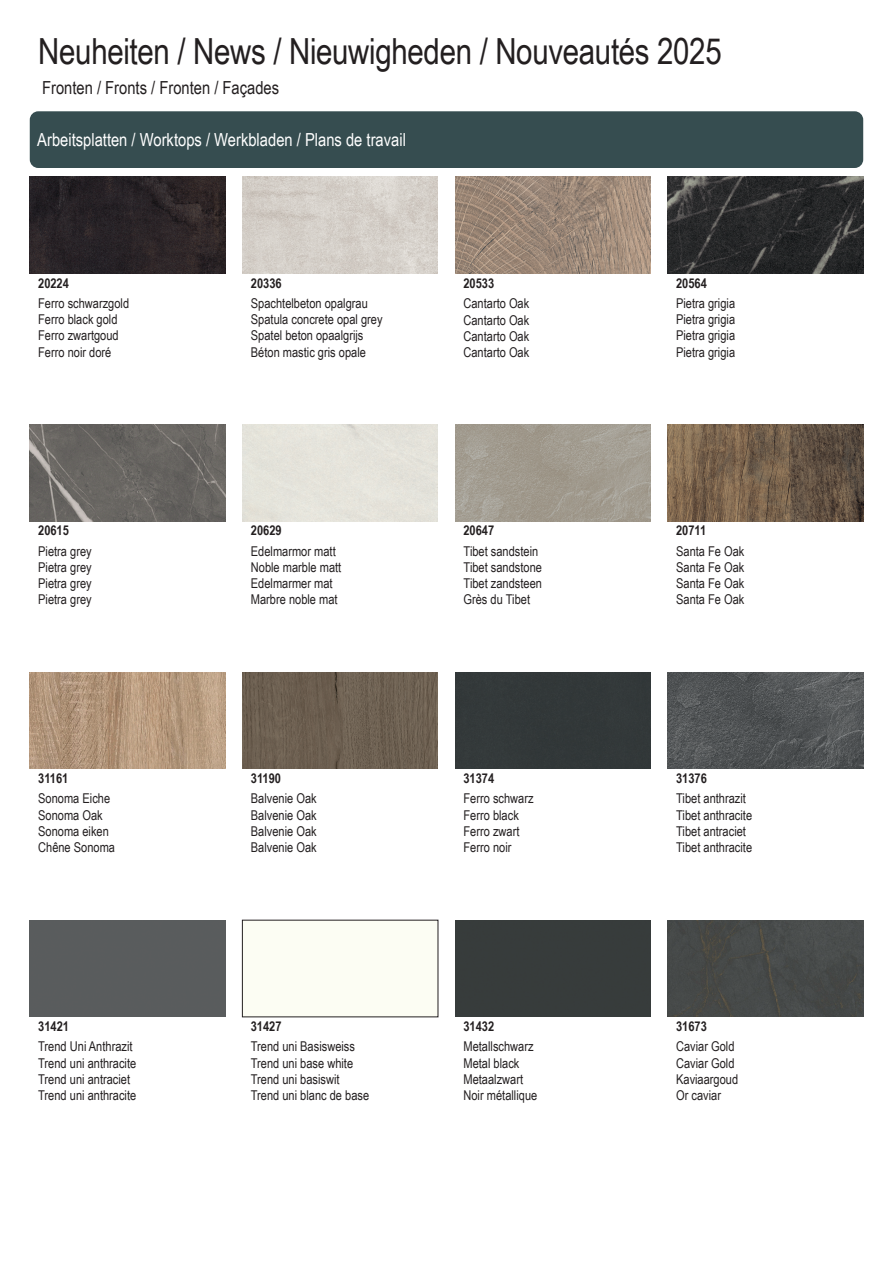
<style>
.page{position:relative;width:893px;height:1263px;background:#fff}
.page>*{position:absolute;margin:0;border:0;box-sizing:border-box;transform-origin:0 0}
.t1{font:36px "Arial Narrow";letter-spacing:-.01em;color:#231f20}
.t2{font:18px "Arial Narrow";color:#fff}
.t3{font:18px "Arial Narrow";color:#231f20}
.t4{font:13.5px "Arial Narrow";color:#231f20}
.t5{font:700 13.5px "Arial Narrow";color:#231f20}
</style>
<div class="page">
<div style="left:30px;top:111px;width:833px;height:57px;background:#364d50;border-radius:9px"></div>
<img style="left:30px;top:424px;width:195px;height:97px">
<img style="left:242px;top:177px;width:196px;height:96px">
<img style="left:30px;top:177px;width:195px;height:96px">
<img style="left:455px;top:424px;width:196px;height:97px">
<img style="left:455px;top:177px;width:195px;height:97px">
<img style="left:668px;top:177px;width:195px;height:96px">
<img style="left:668px;top:424px;width:195px;height:97px">
<img style="left:668px;top:672px;width:195px;height:97px">
<img style="left:242px;top:672px;width:196px;height:97px">
<div style="left:455px;top:672px;width:196px;height:97px;background:#333839"></div>
<img style="left:30px;top:672px;width:195px;height:97px">
<div style="left:668px;top:920px;width:195px;height:97px;background:#474949"></div>
<div style="left:455px;top:920px;width:196px;height:97px;background:#373c3b"></div>
<div style="left:30px;top:920px;width:195px;height:97px;background:#595c5d"></div>
<p class="t1" style="left:38px;top:25px;width:685px">Neuheiten / News / Nieuwigheden / Nouveautés 2025</p>
<p class="t3" style="left:42px;top:74px;width:239px">Fronten / Fronts / Fronten / Façades</p>
<p class="t2" style="left:37px;top:127px;width:370px">Arbeitsplatten / Worktops / Werkbladen / Plans de travail</p>
<p class="t5" style="left:38px;top:272px;width:32px">20224</p>
<p class="t4" style="left:38px;top:293px;width:93px">Ferro schwarzgold</p>
<p class="t4" style="left:38px;top:309px;width:81px">Ferro black gold</p>
<p class="t4" style="left:38px;top:326px;width:82px">Ferro zwartgoud</p>
<p class="t4" style="left:38px;top:342px;width:75px">Ferro noir doré</p>
<p class="t5" style="left:38px;top:520px;width:32px">20615</p>
<p class="t4" style="left:38px;top:541px;width:55px">Pietra grey</p>
<p class="t4" style="left:38px;top:557px;width:55px">Pietra grey</p>
<p class="t4" style="left:38px;top:573px;width:55px">Pietra grey</p>
<p class="t4" style="left:38px;top:590px;width:55px">Pietra grey</p>
<p class="t5" style="left:38px;top:768px;width:32px">31161</p>
<p class="t4" style="left:38px;top:789px;width:73px">Sonoma Eiche</p>
<p class="t4" style="left:38px;top:805px;width:66px">Sonoma Oak</p>
<p class="t4" style="left:38px;top:821px;width:72px">Sonoma eiken</p>
<p class="t4" style="left:38px;top:837px;width:78px">Chêne Sonoma</p>
<p class="t5" style="left:38px;top:1016px;width:32px">31421</p>
<p class="t4" style="left:38px;top:1037px;width:96px">Trend Uni Anthrazit</p>
<p class="t4" style="left:38px;top:1053px;width:100px">Trend uni anthracite</p>
<p class="t4" style="left:38px;top:1069px;width:93px">Trend uni antraciet</p>
<p class="t4" style="left:38px;top:1085px;width:100px">Trend uni anthracite</p>
<p class="t5" style="left:251px;top:272px;width:32px">20336</p>
<p class="t4" style="left:251px;top:293px;width:118px">Spachtelbeton opalgrau</p>
<p class="t4" style="left:251px;top:309px;width:133px">Spatula concrete opal grey</p>
<p class="t4" style="left:251px;top:326px;width:114px">Spatel beton opaalgrijs</p>
<p class="t4" style="left:251px;top:342px;width:117px">Béton mastic gris opale</p>
<p class="t5" style="left:251px;top:520px;width:32px">20629</p>
<p class="t4" style="left:251px;top:541px;width:86px">Edelmarmor matt</p>
<p class="t4" style="left:251px;top:557px;width:92px">Noble marble matt</p>
<p class="t4" style="left:251px;top:573px;width:83px">Edelmarmer mat</p>
<p class="t4" style="left:251px;top:590px;width:88px">Marbre noble mat</p>
<p class="t5" style="left:251px;top:768px;width:32px">31190</p>
<p class="t4" style="left:251px;top:789px;width:67px">Balvenie Oak</p>
<p class="t4" style="left:251px;top:805px;width:67px">Balvenie Oak</p>
<p class="t4" style="left:251px;top:821px;width:67px">Balvenie Oak</p>
<p class="t4" style="left:251px;top:837px;width:67px">Balvenie Oak</p>
<p class="t5" style="left:251px;top:1016px;width:32px">31427</p>
<p class="t4" style="left:251px;top:1037px;width:106px">Trend uni Basisweiss</p>
<p class="t4" style="left:251px;top:1053px;width:104px">Trend uni base white</p>
<p class="t4" style="left:251px;top:1069px;width:90px">Trend uni basiswit</p>
<p class="t4" style="left:251px;top:1085px;width:120px">Trend uni blanc de base</p>
<p class="t5" style="left:463px;top:273px;width:32px">20533</p>
<p class="t4" style="left:463px;top:294px;width:67px">Cantarto Oak</p>
<p class="t4" style="left:463px;top:310px;width:67px">Cantarto Oak</p>
<p class="t4" style="left:463px;top:326px;width:67px">Cantarto Oak</p>
<p class="t4" style="left:463px;top:342px;width:67px">Cantarto Oak</p>
<p class="t5" style="left:463px;top:520px;width:32px">20647</p>
<p class="t4" style="left:463px;top:541px;width:76px">Tibet sandstein</p>
<p class="t4" style="left:463px;top:557px;width:80px">Tibet sandstone</p>
<p class="t4" style="left:463px;top:573px;width:80px">Tibet zandsteen</p>
<p class="t4" style="left:463px;top:590px;width:68px">Grès du Tibet</p>
<p class="t5" style="left:463px;top:768px;width:32px">31374</p>
<p class="t4" style="left:463px;top:789px;width:72px">Ferro schwarz</p>
<p class="t4" style="left:463px;top:805px;width:57px">Ferro black</p>
<p class="t4" style="left:463px;top:821px;width:57px">Ferro zwart</p>
<p class="t4" style="left:463px;top:837px;width:49px">Ferro noir</p>
<p class="t5" style="left:463px;top:1016px;width:32px">31432</p>
<p class="t4" style="left:463px;top:1037px;width:72px">Metallschwarz</p>
<p class="t4" style="left:463px;top:1053px;width:57px">Metal black</p>
<p class="t4" style="left:463px;top:1069px;width:61px">Metaalzwart</p>
<p class="t4" style="left:463px;top:1085px;width:75px">Noir métallique</p>
<p class="t5" style="left:676px;top:272px;width:32px">20564</p>
<p class="t4" style="left:676px;top:293px;width:61px">Pietra grigia</p>
<p class="t4" style="left:676px;top:309px;width:61px">Pietra grigia</p>
<p class="t4" style="left:676px;top:326px;width:61px">Pietra grigia</p>
<p class="t4" style="left:676px;top:342px;width:61px">Pietra grigia</p>
<p class="t5" style="left:676px;top:520px;width:32px">20711</p>
<p class="t4" style="left:676px;top:541px;width:70px">Santa Fe Oak</p>
<p class="t4" style="left:676px;top:557px;width:70px">Santa Fe Oak</p>
<p class="t4" style="left:676px;top:573px;width:70px">Santa Fe Oak</p>
<p class="t4" style="left:676px;top:590px;width:70px">Santa Fe Oak</p>
<p class="t5" style="left:676px;top:768px;width:32px">31376</p>
<p class="t4" style="left:676px;top:789px;width:71px">Tibet anthrazit</p>
<p class="t4" style="left:676px;top:805px;width:78px">Tibet anthracite</p>
<p class="t4" style="left:676px;top:821px;width:71px">Tibet antraciet</p>
<p class="t4" style="left:676px;top:837px;width:78px">Tibet anthracite</p>
<p class="t5" style="left:676px;top:1016px;width:32px">31673</p>
<p class="t4" style="left:676px;top:1037px;width:60px">Caviar Gold</p>
<p class="t4" style="left:676px;top:1053px;width:60px">Caviar Gold</p>
<p class="t4" style="left:676px;top:1069px;width:64px">Kaviaargoud</p>
<p class="t4" style="left:676px;top:1085px;width:46px">Or caviar</p>
</div>
